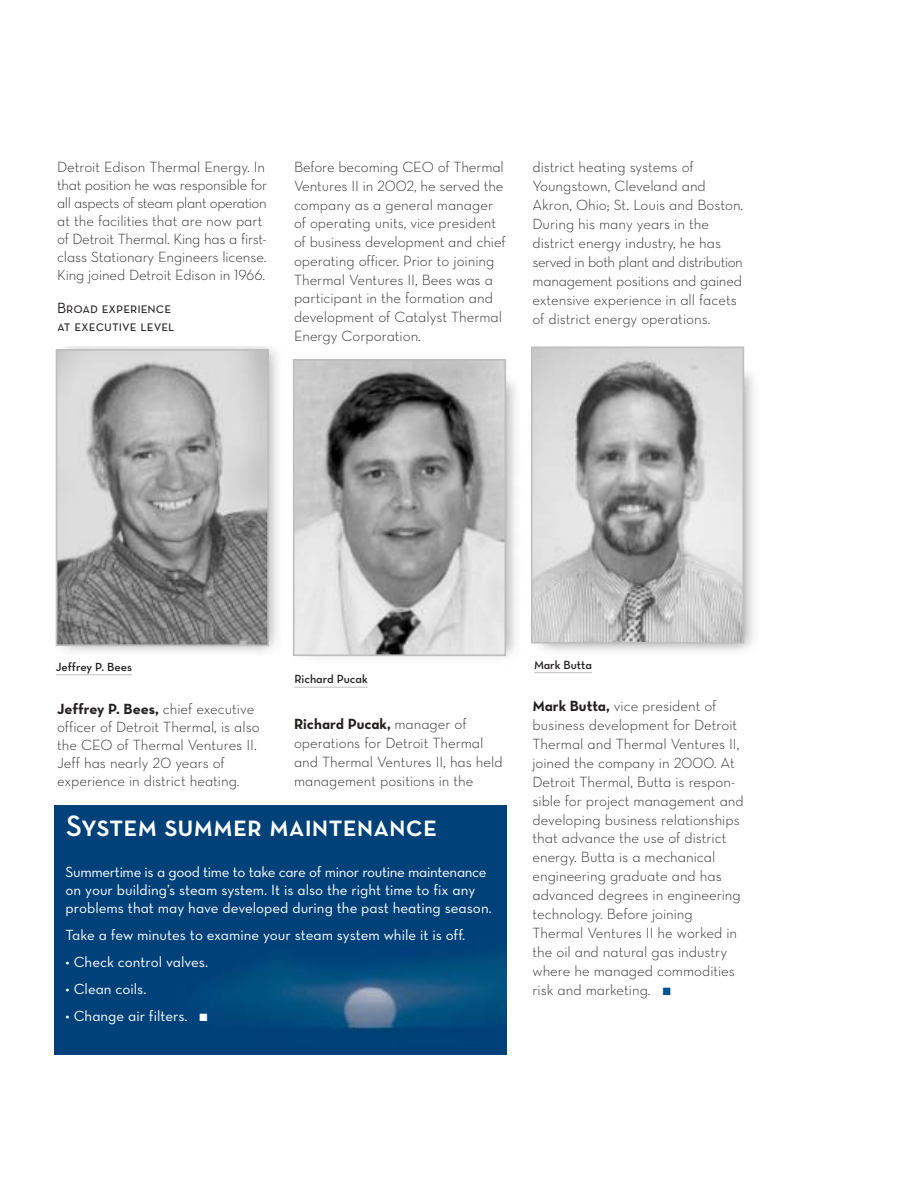
<style>
.page{position:relative;width:918px;height:1188px;background:#fff}
.page>*{position:absolute;margin:0;border:0;box-sizing:border-box;transform-origin:0 0}
.t1{font:30px "Neutra Text Demi SC Alt";color:#fff}
.t2{font:15px/18.9px "Neutra Text Light Alt";color:#231f1f}
.t3{font:15px/18px "Neutra Text Book Alt";color:#fff}
.t4{font:15px "Neutra Text Bold Alt";color:#231f1f}
.t5{font:15px/18px "Neutra Text Book SC Alt";color:#231f1f}
.t6{font:12px "Neutra Text Demi Alt";color:#231f1f}
.s1{font-family:"Neutra Text Light Alt"}
.s2{font-family:"Neutra Text Bold Alt"}
.s3{color:#00538e}
</style>
<div class="page">
<img style="left:59px;top:352px;width:207px;height:291px">
<div style="left:56px;top:349px;width:213px;height:297px;border:2px solid #bcbec0"></div>
<img style="left:295px;top:366px;width:221px;height:321px">
<img style="left:296px;top:362px;width:207px;height:291px">
<div style="left:293px;top:359px;width:213px;height:297px;border:2px solid #bcbec0"></div>
<hr style="left:294px;top:687px;width:74px;height:1px;background:#bcbec0">
<img style="left:533px;top:347px;width:221px;height:327px">
<img style="left:534px;top:349px;width:207px;height:291px">
<div style="left:531px;top:346px;width:213px;height:297px;border:2px solid #bcbec0"></div>
<hr style="left:534px;top:672px;width:58px;height:1px;background:#bcbec0">
<hr style="left:56px;top:674px;width:76px;height:1px;background:#bcbec0">
<img style="left:55px;top:805px;width:451px;height:250px">
<p class="t2" style="left:57px;top:159px;width:211px;line-height:18px">Detroit Edison Thermal Energy. In that position he was responsible for all aspects of steam plant operation at the facilities that are now part of Detroit Thermal. King has a first&shy;class Stationary Engineers license.<br>King joined Detroit Edison in 1966.</p>
<p class="t5" style="left:57px;top:298px;width:119px">Broad experience at executive level</p>
<p class="t2" style="left:294px;top:159px;width:213px">Before becoming CEO of Thermal<br>Ventures II in 2002, he served the company as a general manager of operating units, vice president of business development and chief operating officer. Prior to joining<br>Thermal Ventures II, Bees was a participant in the formation and development of Catalyst Thermal<br>Energy Corporation.</p>
<p class="t2" style="left:532px;top:159px;width:212px">district heating systems of<br>Youngstown, Cleveland and<br>Akron, Ohio; St. Louis and Boston.<br>During his many years in the district energy industry, he has served in both plant and distribution management positions and gained extensive experience in all facets of district energy operations.</p>
<p class="t6" style="left:56px;top:662px;width:78px">Jeffrey P. Bees</p>
<p class="t6" style="left:534px;top:660px;width:60px">Mark Butta</p>
<p class="t6" style="left:294px;top:675px;width:75px">Richard Pucak</p>
<p class="t4" style="left:57px;top:703px;width:199px">Jeffrey P. Bees, <span class="s1">chief executive</span></p>
<p class="t2" style="left:57px;top:719px;width:204px;line-height:18px">officer of Detroit Thermal, is also the CEO of Thermal Ventures II.<br>Jeff has nearly 20 years of experience in district heating.</p>
<p class="t4" style="left:294px;top:719px;width:174px">Richard Pucak, <span class="s1">manager of</span></p>
<p class="t2" style="left:294px;top:735px;width:210px">operations for Detroit Thermal and Thermal Ventures II, has held management positions in the</p>
<h1 class="t1" style="left:66px;top:808px;width:373px">System summer maintenance</h1>
<p class="t3" style="left:66px;top:865px;width:428px">Summertime is a good time to take care of minor routine maintenance on your building’s steam system. It is also the right time to fix any problems that may have developed during the past heating season.</p>
<p class="t3" style="left:66px;top:928px;width:401px">Take a few minutes to examine your steam system while it is off.</p>
<p class="t3" style="left:66px;top:955px;width:144px">• Check control valves.</p>
<p class="t3" style="left:66px;top:982px;width:82px">• Clean coils.</p>
<p class="t3" style="left:66px;top:1009px;width:143px">• Change air filters. ■</p>
<p class="t2" style="left:532px;top:698px;width:213px"><span class="s2">Mark Butta,</span> vice president of business development for Detroit<br>Thermal and Thermal Ventures II, joined the company in 2000. At<br>Detroit Thermal, Butta is respon&shy;sible for project management and developing business relationships that advance the use of district energy. Butta is a mechanical engineering graduate and has advanced degrees in engineering technology. Before joining<br>Thermal Ventures II he worked in the oil and natural gas industry where he managed commodities risk and marketing. <span class="s3">■</span></p>
</div>
